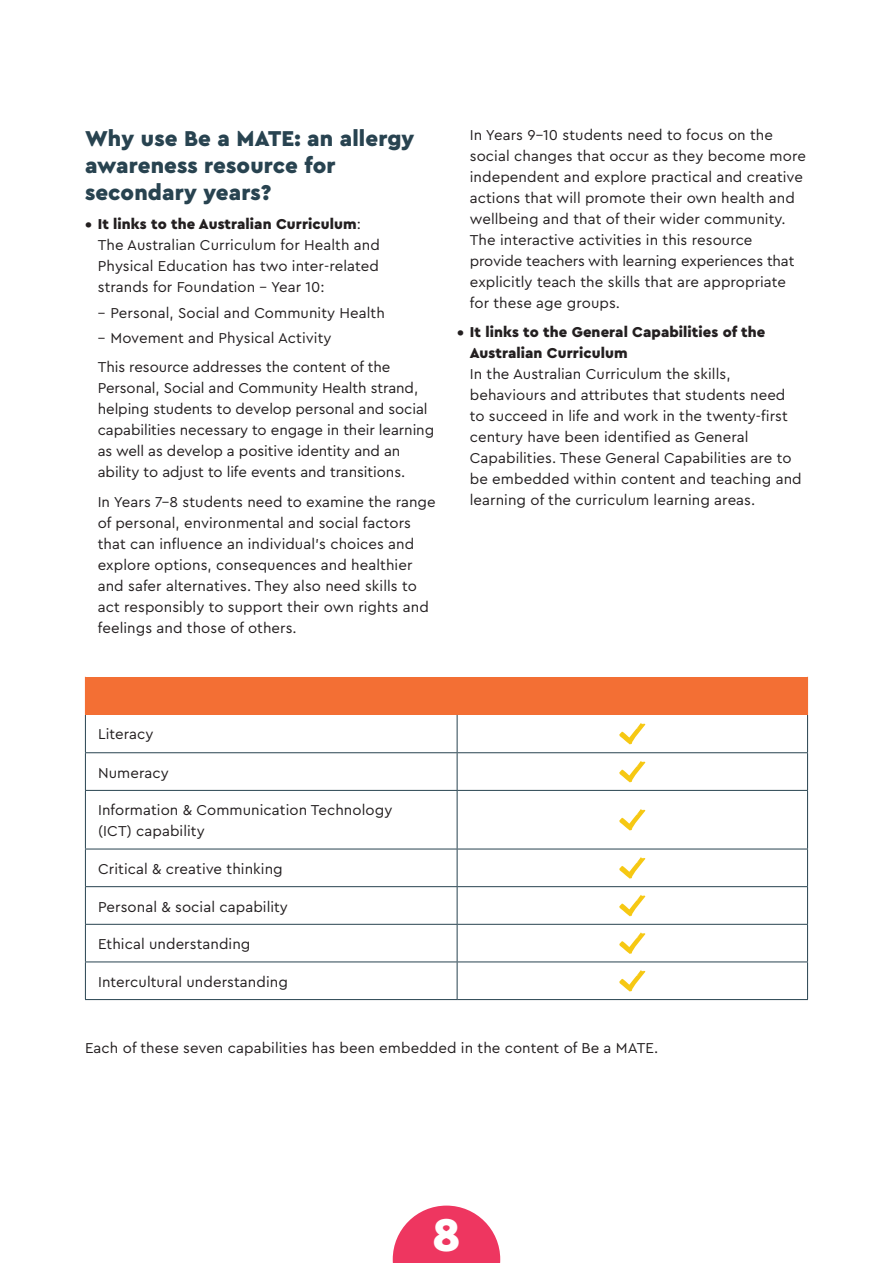
<style>
.page{position:relative;width:893px;height:1263px;background:#fff}
.page>*{position:absolute;margin:0;border:0;box-sizing:border-box;transform-origin:0 0}
.t1{font:900 48px "Cera Pro";color:#fff}
.t2{font:900 22.5px/27px "Cera Pro";letter-spacing:.005em;color:#284350}
.t3{font:15px/21px "Cera Pro";letter-spacing:.005em;color:#231f20}
.t4{font:900 15px/21px "Cera Pro";letter-spacing:.005em;color:#231f20}
.s1{font-weight:900}
</style>
<div class="page">
<div style="left:85px;top:677px;width:722px;height:37px;background:#f36f34"></div>
<hr style="left:85px;top:715px;width:1px;height:37px;background:#284350">
<hr style="left:457px;top:715px;width:1px;height:37px;background:#284350">
<hr style="left:807px;top:715px;width:1px;height:37px;background:#284350">
<hr style="left:85px;top:752px;width:372px;height:1px;background:#284350">
<hr style="left:85px;top:753px;width:1px;height:37px;background:#284350">
<hr style="left:457px;top:752px;width:351px;height:1px;background:#284350">
<hr style="left:457px;top:753px;width:1px;height:37px;background:#284350">
<hr style="left:807px;top:753px;width:1px;height:37px;background:#284350">
<hr style="left:85px;top:790px;width:372px;height:1px;background:#284350">
<hr style="left:85px;top:791px;width:1px;height:58px;background:#284350">
<hr style="left:457px;top:790px;width:351px;height:1px;background:#284350">
<hr style="left:457px;top:791px;width:1px;height:58px;background:#284350">
<hr style="left:807px;top:791px;width:1px;height:58px;background:#284350">
<hr style="left:85px;top:849px;width:372px;height:1px;background:#284350">
<hr style="left:85px;top:849px;width:1px;height:37px;background:#284350">
<hr style="left:457px;top:849px;width:351px;height:1px;background:#284350">
<hr style="left:457px;top:849px;width:1px;height:37px;background:#284350">
<hr style="left:807px;top:849px;width:1px;height:37px;background:#284350">
<hr style="left:85px;top:886px;width:372px;height:1px;background:#284350">
<hr style="left:85px;top:887px;width:1px;height:37px;background:#284350">
<hr style="left:457px;top:886px;width:351px;height:1px;background:#284350">
<hr style="left:457px;top:887px;width:1px;height:37px;background:#284350">
<hr style="left:807px;top:887px;width:1px;height:37px;background:#284350">
<hr style="left:85px;top:924px;width:372px;height:1px;background:#284350">
<hr style="left:85px;top:925px;width:1px;height:36px;background:#284350">
<hr style="left:457px;top:924px;width:351px;height:1px;background:#284350">
<hr style="left:457px;top:925px;width:1px;height:36px;background:#284350">
<hr style="left:807px;top:925px;width:1px;height:36px;background:#284350">
<hr style="left:85px;top:961px;width:372px;height:1px;background:#284350">
<hr style="left:85px;top:962px;width:1px;height:37px;background:#284350">
<hr style="left:457px;top:961px;width:351px;height:1px;background:#284350">
<hr style="left:457px;top:962px;width:1px;height:37px;background:#284350">
<hr style="left:807px;top:962px;width:1px;height:37px;background:#284350">
<hr style="left:85px;top:999px;width:372px;height:1px;background:#284350">
<hr style="left:457px;top:999px;width:351px;height:1px;background:#284350">
<hr style="left:807px;top:677px;width:1px;height:37px;background:#f36f34">
<hr style="left:85px;top:714px;width:372px;height:1px;background:#f36f34">
<hr style="left:457px;top:714px;width:351px;height:1px;background:#f36f34">
<svg style="left:619px;top:723px;width:26px;height:21px"></svg>
<svg style="left:619px;top:761px;width:26px;height:21px"></svg>
<svg style="left:619px;top:809px;width:26px;height:22px"></svg>
<svg style="left:619px;top:857px;width:26px;height:22px"></svg>
<svg style="left:619px;top:895px;width:26px;height:21px"></svg>
<svg style="left:619px;top:932px;width:26px;height:22px"></svg>
<svg style="left:619px;top:970px;width:26px;height:22px"></svg>
<svg style="left:393px;top:1205px;width:107px;height:58px"></svg>
<h2 class="t2" style="left:85px;top:124px;width:331px">Why use Be a MATE: an allergy awareness resource for secondary years?</h2>
<p class="t3" style="left:98px;top:213px;width:284px;text-indent:-13px"><span class="s1">• It links to the Australian Curriculum</span>:<br>The Australian Curriculum for Health and Physical Education has two inter-related strands for Foundation – Year 10:</p>
<p class="t3" style="left:98px;top:301px;width:289px">- Personal, Social and Community Health</p>
<p class="t3" style="left:98px;top:322px;width:294px;line-height:29.5px">- Movement and Physical Activity<br>This resource addresses the content of the</p>
<p class="t3" style="left:98px;top:377px;width:338px">Personal, Social and Community Health strand, helping students to develop personal and social capabilities necessary to engage in their learning as well as develop a positive identity and an ability to adjust to life events and transitions.</p>
<p class="t3" style="left:98px;top:491px;width:340px">In Years 7-8 students need to examine the range of personal, environmental and social factors that can influence an individual’s choices and explore options, consequences and healthier and safer alternatives. They also need skills to act responsibly to support their own rights and feelings and those of others.</p>
<p class="t3" style="left:470px;top:123px;width:338px">In Years 9-10 students need to focus on the social changes that occur as they become more independent and explore practical and creative actions that will promote their own health and wellbeing and that of their wider community.<br>The interactive activities in this resource provide teachers with learning experiences that explicitly teach the skills that are appropriate for these age groups.</p>
<p class="t4" style="left:470px;top:321px;width:297px;text-indent:-13px">• It links to the General Capabilities of the<br>Australian Curriculum</p>
<p class="t3" style="left:470px;top:363px;width:333px">In the Australian Curriculum the skills, behaviours and attributes that students need to succeed in life and work in the twenty‑first century have been identified as General Capabilities. These General Capabilities are to be embedded within content and teaching and learning of the curriculum learning areas.</p>
<p class="t3" style="left:98px;top:723px;width:57px">Literacy</p>
<p class="t3" style="left:98px;top:761px;width:72px">Numeracy</p>
<p class="t3" style="left:98px;top:799px;width:296px">Information &amp; Communication Technology (ICT) capability</p>
<p class="t3" style="left:98px;top:858px;width:186px">Critical &amp; creative thinking</p>
<p class="t3" style="left:98px;top:895px;width:191px">Personal &amp; social capability</p>
<p class="t3" style="left:98px;top:933px;width:154px">Ethical understanding</p>
<p class="t3" style="left:98px;top:971px;width:191px">Intercultural understanding</p>
<p class="t3" style="left:85px;top:1037px;width:575px">Each of these seven capabilities has been embedded in the content of Be a MATE.</p>
<h1 class="t1" style="left:432px;top:1203px;width:30px">8</h1>
</div>
